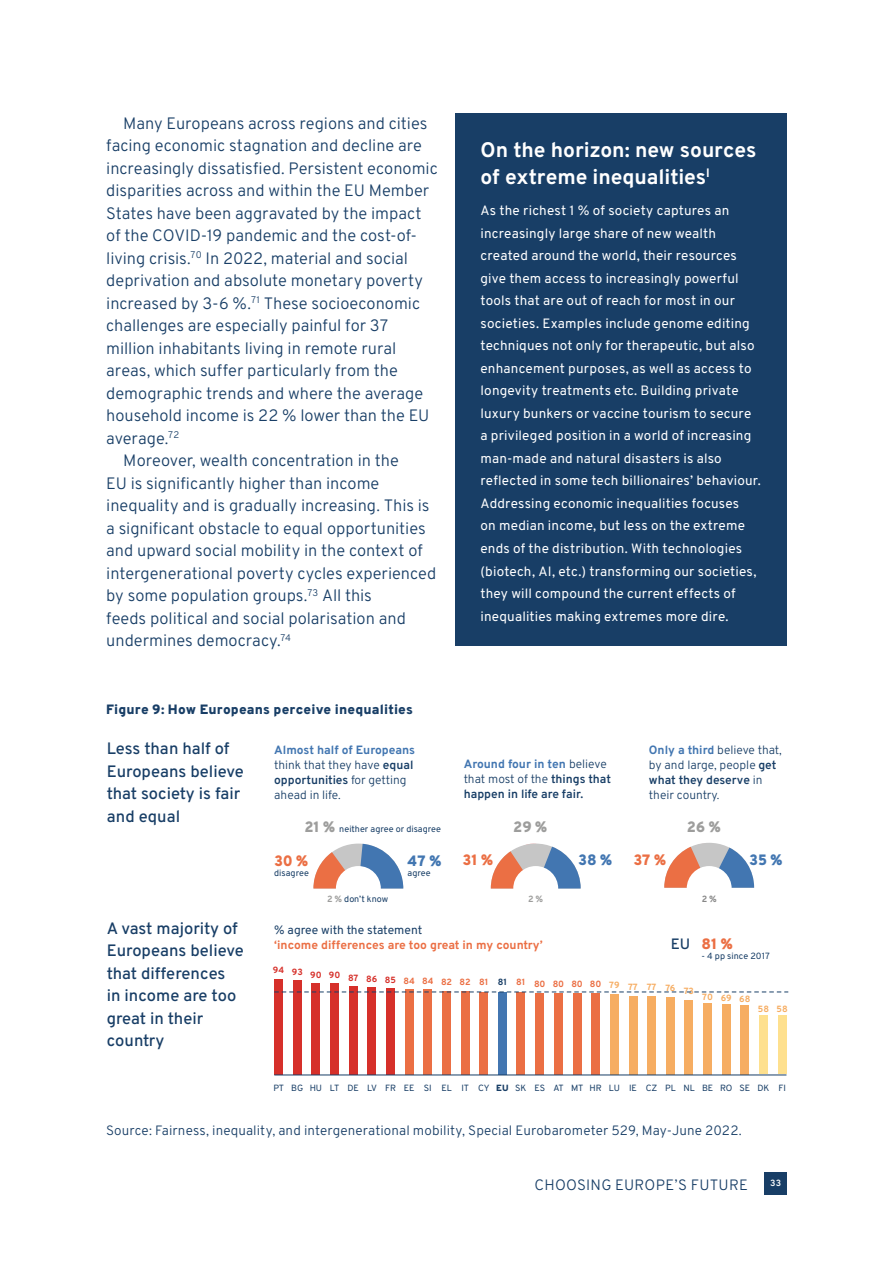
<style>
.page{position:relative;width:893px;height:1263px;background:#fff}
.page>*{position:absolute;margin:0;border:0;box-sizing:border-box;transform-origin:0 0}
.t1{font:700 21px/27px "Overpass";letter-spacing:-.005em;color:#fff}
.t2{font:300 16.5px "Overpass";color:#183e66}
.t3{font:500 16.5px/22.5px "Overpass";color:#183e66}
.t4{font:300 15px "Overpass";letter-spacing:.015em;color:#183e66}
.t5{font:900 15px "Overpass";letter-spacing:-.01em;color:#eb6f44}
.t6{font:900 15px "Overpass";color:#4276b1}
.t7{font:900 15px "Overpass";color:#9d9d9c}
.t8{font:500 15px "Overpass";color:#183e66}
.t9{font:13.5px/22.5px "Overpass";letter-spacing:.015em;color:#fff}
.t10{font:300 13.5px "Overpass";letter-spacing:.01em;color:#183e66}
.t11{font:900 13.5px "Overpass";letter-spacing:.01em;color:#183e66}
.t12{font:300 12px/15px "Overpass";color:#183e66}
.t13{font:600 12px/15px "Overpass";color:#183e66}
.t14{font:700 12px "Overpass";color:#eb6f44}
.t15{font:12px "Overpass";color:#183e66}
.t16{font:9px "Overpass";color:#183e66}
.t17{font:700 9px "Overpass";color:#d6302a}
.t18{font:700 9px "Overpass";letter-spacing:-.015em;color:#eb6f44}
.t19{font:700 9px "Overpass";color:#f6ad62}
.t20{font:600 9px "Overpass";color:#fff}
.t21{font:700 9px "Overpass";color:#183e66}
.t22{font:900 9px "Overpass";color:#183e66}
.t23{font:700 9px "Overpass";color:#9d9d9c}
.t24{font:700 9px "Overpass";color:#878787}
.s1{font-weight:700;color:#4276b1}
.s2{font-weight:600}
.s3{font-weight:300}
.s4{font-weight:900;font-size:15px;color:#9d9d9c}
.s5{font-weight:700;color:#9d9d9c}
.s6{color:#eb6f44}
.s7{color:#f6ad62}
</style>
<div class="page">
<div style="left:764px;top:1172px;width:23px;height:23px;background:#183e66"></div>
<div style="left:455px;top:113px;width:332px;height:533px;background:#183e66"></div>
<div style="left:498px;top:992px;width:9px;height:82px;background:#4276b1"></div>
<svg style="left:313px;top:843px;width:90px;height:45px"></svg>
<div style="left:336px;top:866px;width:45px;height:45px;background:#fff;border-radius:50%"></div>
<svg style="left:491px;top:843px;width:90px;height:45px"></svg>
<div style="left:513px;top:866px;width:45px;height:45px;background:#fff;border-radius:50%"></div>
<svg style="left:664px;top:843px;width:90px;height:45px"></svg>
<div style="left:687px;top:866px;width:45px;height:45px;background:#fff;border-radius:50%"></div>
<div style="left:274px;top:979px;width:9px;height:95px;background:#d6302a"></div>
<div style="left:293px;top:980px;width:9px;height:94px;background:#d6302a"></div>
<div style="left:312px;top:983px;width:8px;height:91px;background:#d6302a"></div>
<div style="left:330px;top:983px;width:9px;height:91px;background:#d6302a"></div>
<div style="left:349px;top:986px;width:8px;height:88px;background:#d6302a"></div>
<div style="left:368px;top:987px;width:8px;height:87px;background:#d6302a"></div>
<div style="left:386px;top:988px;width:9px;height:86px;background:#d6302a"></div>
<div style="left:405px;top:989px;width:8px;height:85px;background:#eb6f44"></div>
<div style="left:424px;top:989px;width:8px;height:85px;background:#eb6f44"></div>
<div style="left:442px;top:991px;width:9px;height:83px;background:#eb6f44"></div>
<div style="left:461px;top:991px;width:8px;height:83px;background:#eb6f44"></div>
<div style="left:480px;top:992px;width:8px;height:82px;background:#eb6f44"></div>
<div style="left:516px;top:992px;width:9px;height:82px;background:#eb6f44"></div>
<div style="left:535px;top:993px;width:9px;height:81px;background:#eb6f44"></div>
<div style="left:554px;top:993px;width:9px;height:81px;background:#eb6f44"></div>
<div style="left:573px;top:993px;width:8px;height:81px;background:#eb6f44"></div>
<div style="left:591px;top:993px;width:9px;height:81px;background:#eb6f44"></div>
<div style="left:610px;top:994px;width:9px;height:80px;background:#f6ad62"></div>
<div style="left:629px;top:996px;width:8px;height:78px;background:#f6ad62"></div>
<div style="left:647px;top:996px;width:9px;height:78px;background:#f6ad62"></div>
<div style="left:666px;top:997px;width:9px;height:77px;background:#f6ad62"></div>
<div style="left:703px;top:1003px;width:9px;height:71px;background:#f6ad62"></div>
<div style="left:722px;top:1004px;width:8px;height:70px;background:#f6ad62"></div>
<div style="left:741px;top:1005px;width:8px;height:69px;background:#f6ad62"></div>
<div style="left:759px;top:1015px;width:9px;height:59px;background:#fee08e"></div>
<div style="left:778px;top:1015px;width:8px;height:59px;background:#fee08e"></div>
<div style="left:685px;top:1000px;width:8px;height:74px;background:#f6ad62"></div>
<svg style="left:274px;top:991px;width:514px;height:1px"></svg>
<hr style="left:274px;top:1075px;width:512px;height:1px;background:#183e66">
<p class="t2" style="left:123px;top:110px;width:306px">Many Europeans across regions and cities</p>
<p class="t2" style="left:106px;top:132px;width:317px">facing economic stagnation and decline are</p>
<p class="t2" style="left:106px;top:155px;width:333px">increasingly dissatisfied. Persistent economic</p>
<p class="t2" style="left:106px;top:177px;width:324px">disparities across and within the EU Member</p>
<p class="t2" style="left:106px;top:200px;width:317px">States have been aggravated by the impact</p>
<p class="t2" style="left:106px;top:222px;width:312px">of the COVID-19 pandemic and the cost-of-</p>
<p class="t2" style="left:106px;top:245px;width:303px">living crisis.<sup>70</sup> In 2022, material and social</p>
<p class="t2" style="left:106px;top:267px;width:318px">deprivation and absolute monetary poverty</p>
<p class="t2" style="left:106px;top:290px;width:315px">increased by 3-6 %.<sup>71</sup> These socioeconomic</p>
<p class="t2" style="left:106px;top:312px;width:283px">challenges are especially painful for 37</p>
<p class="t2" style="left:106px;top:335px;width:292px">million inhabitants living in remote rural</p>
<p class="t2" style="left:106px;top:357px;width:293px">areas, which suffer particularly from the</p>
<p class="t2" style="left:106px;top:380px;width:318px">demographic trends and where the average</p>
<p class="t2" style="left:106px;top:402px;width:325px">household income is 22 % lower than the EU</p>
<p class="t2" style="left:106px;top:425px;width:74px">average.<sup>72</sup></p>
<p class="t2" style="left:123px;top:447px;width:277px">Moreover, wealth concentration in the</p>
<p class="t2" style="left:106px;top:470px;width:275px">EU is significantly higher than income</p>
<p class="t2" style="left:106px;top:492px;width:325px">inequality and is gradually increasing. This is</p>
<p class="t2" style="left:106px;top:515px;width:321px">a significant obstacle to equal opportunities</p>
<p class="t2" style="left:106px;top:537px;width:318px">and upward social mobility in the context of</p>
<p class="t2" style="left:106px;top:560px;width:332px">intergenerational poverty cycles experienced</p>
<p class="t2" style="left:106px;top:582px;width:267px">by some population groups.<sup>73</sup> All this</p>
<p class="t2" style="left:106px;top:605px;width:301px">feeds political and social polarisation and</p>
<p class="t2" style="left:106px;top:627px;width:186px">undermines democracy.<sup>74</sup></p>
<p class="t11" style="left:106px;top:698px;width:308px">Figure 9: How Europeans perceive inequalities</p>
<p class="t1" style="left:480px;top:136px;width:277px">On the horizon: new sources of extreme inequalities<sup>I</sup></p>
<p class="t9" style="left:480px;top:199px;width:282px">As the richest 1 % of society captures an increasingly large share of new wealth created around the world, their resources give them access to increasingly powerful tools that are out of reach for most in our societies. Examples include genome editing techniques not only for therapeutic, but also enhancement purposes, as well as access to longevity treatments etc. Building private luxury bunkers or vaccine tourism to secure a privileged position in a world of increasing man-made and natural disasters is also reflected in some tech billionaires’ behaviour.<br>Addressing economic inequalities focuses<br>on median income, but less on the extreme ends of the distribution. With technologies (biotech, AI, etc.) transforming our societies, they will compound the current effects of inequalities making extremes more dire.</p>
<p class="t3" style="left:107px;top:737px;width:139px">Less than half of<br>Europeans believe that society is fair and equal</p>
<p class="t12" style="left:274px;top:742px;width:142px"><span class="s1">Almost half of Europeans </span>think that they have <span class="s2">equal opportunities</span> for getting ahead in life.</p>
<p class="t5" style="left:274px;top:848px;width:36px">30 %</p>
<p class="t16" style="left:274px;top:866px;width:36px">disagree</p>
<p class="t13" style="left:464px;top:756px;width:149px"><span class="s1">Around four in ten</span> <span class="s3">believe that most of the</span> things that happen in life are fair.</p>
<p class="t16" style="left:304px;top:822px;width:138px"><span class="s4">21 %</span> neither agree or disagree</p>
<p class="t7" style="left:513px;top:815px;width:36px">29 %</p>
<p class="t5" style="left:463px;top:848px;width:32px">31 %</p>
<p class="t6" style="left:578px;top:848px;width:36px">38 %</p>
<p class="t6" style="left:408px;top:848px;width:36px">47 %</p>
<p class="t16" style="left:408px;top:866px;width:25px">agree</p>
<p class="t12" style="left:649px;top:742px;width:134px"><span class="s1">Only a third</span> believe that, by and large, people <span class="s2">get what they deserve</span> in their country.</p>
<p class="t7" style="left:687px;top:815px;width:36px">26 %</p>
<p class="t5" style="left:634px;top:848px;width:34px">37 %</p>
<p class="t6" style="left:749px;top:848px;width:35px">35 %</p>
<p class="t3" style="left:107px;top:916px;width:139px">A vast majority of<br>Europeans believe that differences<br>in income are too great in their country</p>
<p class="t16" style="left:327px;top:892px;width:63px"><span class="s5">2 %</span> don’t know</p>
<p class="t23" style="left:528px;top:891px;width:16px">2 %</p>
<p class="t24" style="left:702px;top:891px;width:16px">2 %</p>
<p class="t15" style="left:274px;top:920px;width:149px">% agree with the statement</p>
<p class="t14" style="left:274px;top:935px;width:270px">‘income differences are too great in my country’</p>
<p class="t8" style="left:671px;top:931px;width:21px">EU</p>
<p class="t17" style="left:273px;top:967px;width:217px">94 93 90 90 87 86 85 <span class="s6">84 84 82 82 81</span></p>
<p class="t21" style="left:498px;top:974px;width:11px">81</p>
<p class="t18" style="left:516px;top:976px;width:161px">81 80 80 80 80 <span class="s7">79 77 77 76</span></p>
<p class="t19" style="left:684px;top:984px;width:12px">73</p>
<p class="t5" style="left:701px;top:931px;width:33px">81 %</p>
<p class="t16" style="left:701px;top:949px;width:70px">- 4 pp since 2017</p>
<p class="t19" style="left:702px;top:991px;width:50px">70 69 68</p>
<p class="t19" style="left:758px;top:1001px;width:31px">58 58</p>
<p class="t16" style="left:273px;top:1080px;width:218px">PT BG HU LT DE LV FR EE SI EL IT CY</p>
<p class="t16" style="left:515px;top:1080px;width:32px">SK ES</p>
<p class="t22" style="left:496px;top:1080px;width:14px">EU</p>
<p class="t16" style="left:553px;top:1080px;width:234px">AT MT HR LU IE CZ PL NL BE RO SE DK FI</p>
<p class="t10" style="left:106px;top:1120px;width:637px">Source: Fairness, inequality, and intergenerational mobility, Special Eurobarometer 529, May-June 2022.</p>
<p class="t4" style="left:535px;top:1173px;width:215px">CHOOSING EUROPE’S FUTURE</p>
<p class="t20" style="left:770px;top:1176px;width:13px">33</p>
</div>
